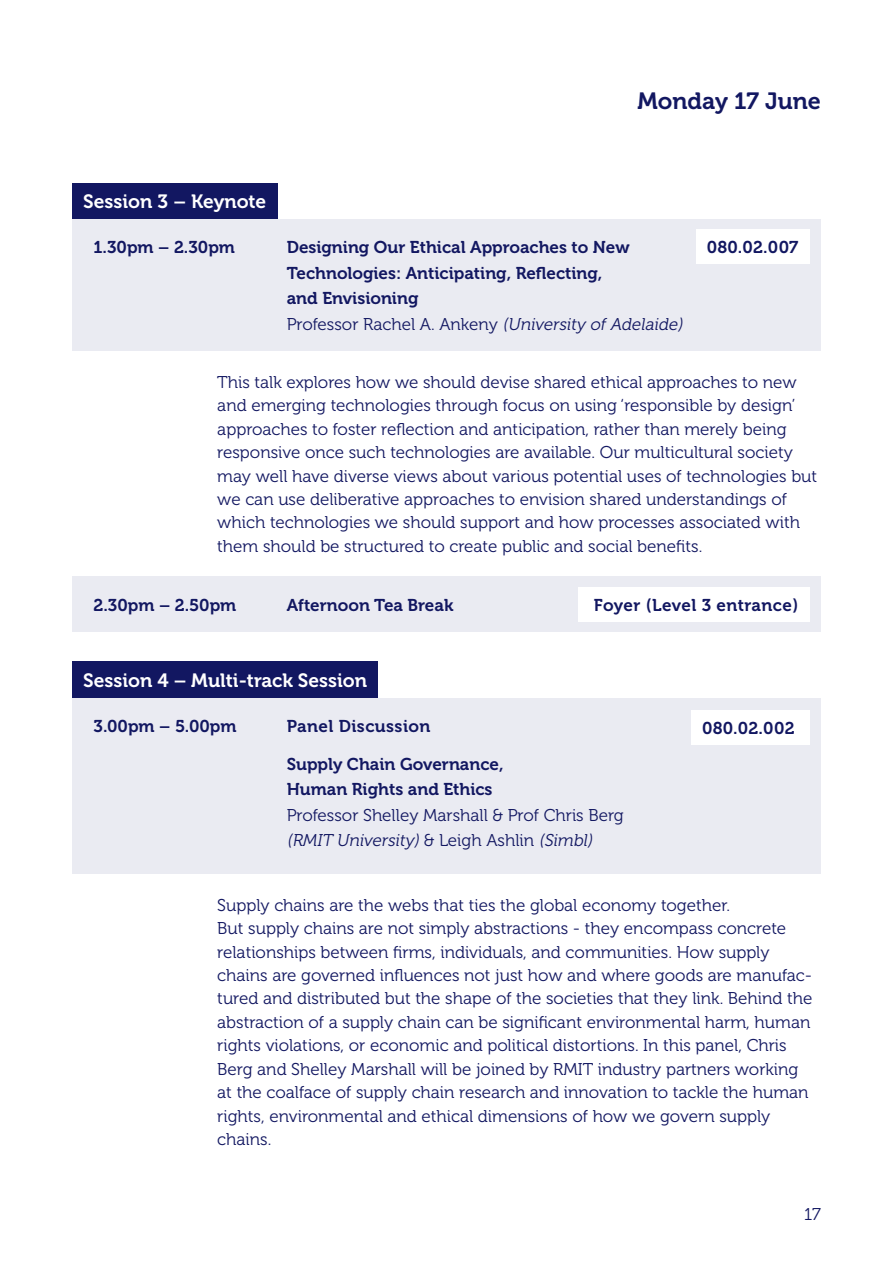
<style>
.page{position:relative;width:893px;height:1263px;background:#fff}
.page>*{position:absolute;margin:0;border:0;box-sizing:border-box;transform-origin:0 0}
.t1{font:23.4px "Museo 700";color:#121761}
.t2{font:19.2px "Museo 700";color:#fff}
.t3{font:17.1px/23.4px "Museo 300";color:#121761}
.t4{font:17.1px/25.5px "Museo 700";color:#121761}
.t5{font:17.1px "Museo 700";letter-spacing:.025em;color:#121761}
.s1{font-style:italic}
</style>
<div class="page">
<div style="left:72px;top:183px;width:206px;height:36px;background:#121761"></div>
<div style="left:72px;top:219px;width:749px;height:132px;background:#eaebf2"></div>
<div style="left:72px;top:577px;width:749px;height:55px;background:#eaebf2"></div>
<div style="left:578px;top:587px;width:231px;height:34px;background:#fff"></div>
<div style="left:696px;top:230px;width:113px;height:34px;background:#fff"></div>
<div style="left:72px;top:662px;width:306px;height:36px;background:#121761"></div>
<div style="left:72px;top:698px;width:749px;height:176px;background:#eaebf2"></div>
<div style="left:691px;top:710px;width:118px;height:35px;background:#fff"></div>
<h1 class="t1" style="left:638px;top:88px;width:185px">Monday 17 June</h1>
<p class="t2" style="left:83px;top:191px;width:184px">Session 3 – Keynote</p>
<p class="t4" style="left:94px;top:235px;width:143px">1.30pm – 2.30pm</p>
<p class="t4" style="left:287px;top:235px;width:344px">Designing Our Ethical Approaches to New<br>Technologies: Anticipating, Reflecting, and Envisioning</p>
<p class="t3" style="left:287px;top:313px;width:401px">Professor Rachel A. Ankeny <span class="s1">(University of Adelaide)</span></p>
<p class="t4" style="left:707px;top:235px;width:93px">080.02.007</p>
<p class="t3" style="left:217px;top:371px;width:601px">This talk explores how we should devise shared ethical approaches to new and emerging technologies through focus on using ‘responsible by design’ approaches to foster reflection and anticipation, rather than merely being responsive once such technologies are available. Our multicultural society may well have diverse views about various potential uses of technologies but we can use deliberative approaches to envision shared understandings of which technologies we should support and how processes associated with them should be structured to create public and social benefits.</p>
<p class="t4" style="left:94px;top:592px;width:144px">2.30pm – 2.50pm</p>
<p class="t4" style="left:287px;top:592px;width:168px">Afternoon Tea Break</p>
<p class="t5" style="left:594px;top:595px;width:206px">Foyer (Level 3 entrance)</p>
<p class="t2" style="left:83px;top:670px;width:285px">Session 4 – Multi-track Session</p>
<p class="t4" style="left:94px;top:713px;width:145px">3.00pm – 5.00pm</p>
<p class="t5" style="left:287px;top:716px;width:145px">Panel Discussion</p>
<p class="t4" style="left:287px;top:751px;width:218px">Supply Chain Governance,<br>Human Rights and Ethics</p>
<p class="t3" style="left:287px;top:802px;width:339px;line-height:25.5px">Professor Shelley Marshall &amp; Prof Chris Berg <span class="s1">(RMIT University)</span> &amp; L e i g h A s h l i n <span class="s1">(Simbl)</span></p>
<p class="t4" style="left:702px;top:716px;width:94px">080.02.002</p>
<p class="t3" style="left:217px;top:893px;width:597px">Supply chains are the webs that ties the global economy together.<br>But supply chains are not simply abstractions - they encompass concrete relationships between firms, individuals, and communities. How supply chains are governed influences not just how and where goods are manufac&shy;tured and distributed but the shape of the societies that they link. Behind the abstraction of a supply chain can be significant environmental harm, human rights violations, or economic and political distortions. In this panel, Chris Berg and Shelley Marshall will be joined by RMIT industry partners working at the coalface of supply chain research and innovation to tackle the human rights, environmental and ethical dimensions of how we govern supply chains.</p>
<p class="t3" style="left:804px;top:1203px;width:18px">17</p>
</div>
